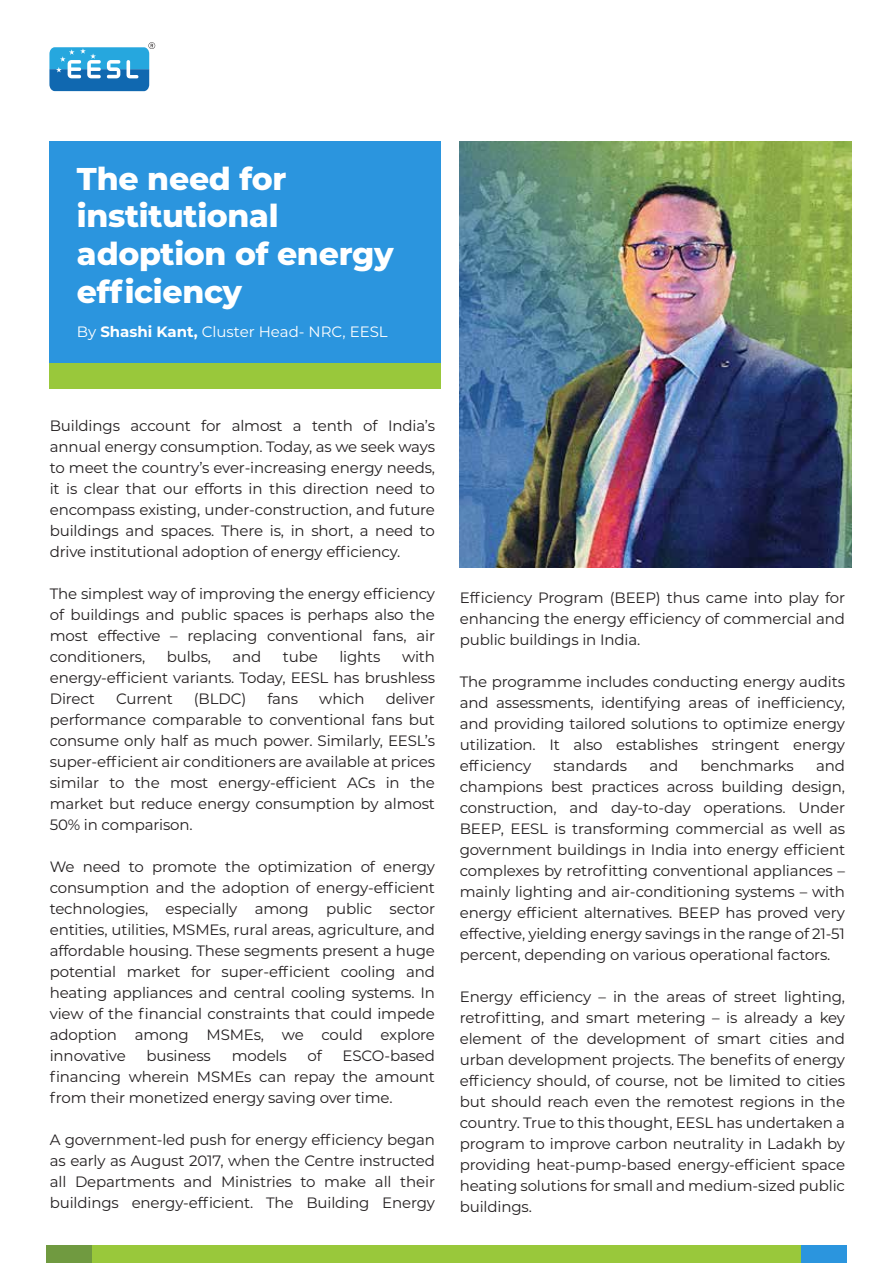
<style>
.page{position:relative;width:893px;height:1263px;background:#fff}
.page>*{position:absolute;margin:0;border:0;box-sizing:border-box;transform-origin:0 0}
.t1{font:800 31.5px/37.8px "Montserrat";letter-spacing:-.01em;color:#fff}
.t2{font:15px/21px "Montserrat";letter-spacing:-.01em;color:#231f20;text-align:justify}
.t3{font:15px "Montserrat";color:#fff}
.s1{font-weight:700}
</style>
<div class="page">
<svg style="left:49px;top:42px;width:106px;height:49px"></svg>
<div style="left:50px;top:141px;width:391px;height:248px;background:#2b95de"></div>
<div style="left:50px;top:363px;width:391px;height:26px;background:#99c83b"></div>
<img style="left:460px;top:141px;width:391px;height:426px">
<div style="left:91px;top:1245px;width:710px;height:18px;background:#99c83b"></div>
<div style="left:46px;top:1245px;width:45px;height:18px;background:#709a40"></div>
<div style="left:801px;top:1245px;width:46px;height:18px;background:#2b95de"></div>
<h1 class="t1" style="left:77px;top:158px;width:318px">The need for institutional adoption of energy efficiency</h1>
<p class="t3" style="left:77px;top:321px;width:312px">By <span class="s1">Shashi Kant,</span> Cluster Head- NRC, EESL</p>
<p class="t2" style="left:50px;top:415px;width:387px">Buildings account for almost a tenth of India’s annual energy consumption. Today, as we seek ways to meet the country’s ever-increasing energy needs, it is clear that our efforts in this direction need to encompass existing, under-construction, and future buildings and spaces. There is, in short, a need to drive institutional adoption of energy efficiency.</p>
<p class="t2" style="left:50px;top:583px;width:387px">The simplest way of improving the energy efficiency of buildings and public spaces is perhaps also the most effective – replacing conventional fans, air conditioners,</p>
<p class="t2" style="left:50px;top:646px;width:387px;text-indent:352px">with energy-efficient variants. Today, EESL has brushless Direct</p>
<p class="t2" style="left:167px;top:646px;width:46px">bulbs,</p>
<p class="t2" style="left:233px;top:646px;width:30px">and</p>
<p class="t2" style="left:283px;top:646px;width:36px">tube</p>
<p class="t2" style="left:339px;top:646px;width:43px">lights</p>
<p class="t2" style="left:116px;top:688px;width:58px">Current</p>
<p class="t2" style="left:194px;top:688px;width:54px">(BLDC)</p>
<p class="t2" style="left:267px;top:688px;width:32px">fans</p>
<p class="t2" style="left:319px;top:688px;width:47px">which</p>
<p class="t2" style="left:50px;top:688px;width:387px;text-indent:336px">deliver performance comparable to conventional fans but consume only half as much power. Similarly, EESL’s super-efficient air conditioners are available at prices similar to the most energy-efficient ACs in the market but reduce energy consumption by almost 50% in comparison.</p>
<p class="t2" style="left:50px;top:856px;width:387px">We need to promote the optimization of energy consumption and the adoption of energy-efficient technologies, especially among public sector entities, utilities, MSMEs, rural areas, agriculture, and affordable housing. These segments present a huge potential market for super-efficient cooling and heating appliances and central cooling systems. In view of the financial constraints that could impede adoption among MSMEs, we could explore innovative</p>
<p class="t2" style="left:146px;top:1045px;width:66px">business</p>
<p class="t2" style="left:232px;top:1045px;width:57px">models</p>
<p class="t2" style="left:308px;top:1045px;width:16px">of</p>
<p class="t2" style="left:50px;top:1045px;width:387px;text-indent:293px">ESCO-based financing wherein MSMEs can repay the amount from their monetized energy saving over time.</p>
<p class="t2" style="left:50px;top:1129px;width:387px">A government-led push for energy efficiency began as early as August 2017, when the Centre instructed all Departments and Ministries to make all their buildings energy-efficient. The Building Energy</p>
<p class="t2" style="left:460px;top:587px;width:387px">Efficiency Program (BEEP) thus came into play for enhancing the energy efficiency of commercial and public buildings in India.</p>
<p class="t2" style="left:460px;top:671px;width:387px">The programme includes conducting energy audits and assessments, identifying areas of inefficiency, and providing tailored solutions to optimize energy utilization. It also establishes stringent energy efficiency</p>
<p class="t2" style="left:460px;top:755px;width:387px;text-indent:356px">and champions best practices across building design, construction, and day-to-day operations. Under BEEP, EESL is transforming commercial as well as government buildings in India into energy efficient complexes by retrofitting conventional appliances – mainly lighting and air-conditioning systems – with energy efficient alternatives. BEEP has proved very effective, yielding energy savings in the range of 21-51 percent, depending on various operational factors.</p>
<p class="t2" style="left:460px;top:986px;width:387px">Energy efficiency – in the areas of street lighting, retrofitting, and smart metering – is already a key element of the development of smart cities and urban development projects. The benefits of energy efficiency should, of course, not be limited to cities but should reach even the remotest regions in the country. True to this thought, EESL has undertaken a program to improve carbon neutrality in Ladakh by providing heat-pump-based energy-efficient space heating solutions for small and medium-sized public buildings.</p>
<p class="t2" style="left:553px;top:755px;width:75px">standards</p>
<p class="t2" style="left:649px;top:755px;width:30px">and</p>
<p class="t2" style="left:701px;top:755px;width:95px">benchmarks</p>
</div>
